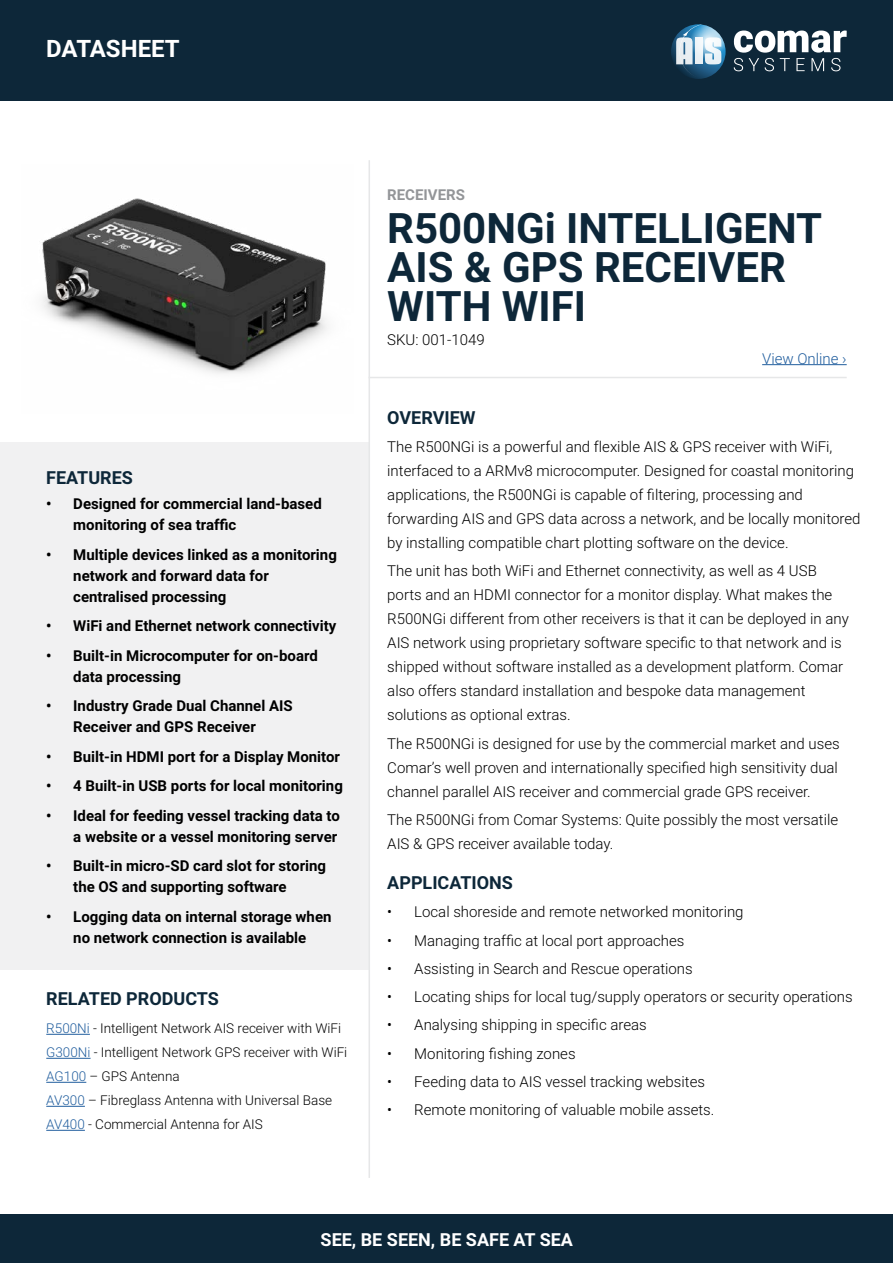
<style>
.page{position:relative;width:893px;height:1263px;background:#fff}
.page>*{position:absolute;margin:0;border:0;box-sizing:border-box;transform-origin:0 0}
.t1{font:700 42px/39px "Roboto";color:#0d2739}
.t2{font:700 24px "Roboto";color:#fff}
.t3{font:700 18px "Roboto";color:#0d2739}
.t4{font:700 18px "Roboto";color:#fff}
.t5{font:300 15px/24px "Roboto";color:#000}
.t6{font:700 15px/21px "Roboto";color:#000}
.t7{font:300 15px "Roboto";color:#215e9e}
.t8{font:700 15px "Roboto";color:#939598}
.t9{font:300 13.5px/24px "Roboto";color:#000}
.s1{color:#215e9e}
</style>
<div class="page">
<div style="left:0;top:1214px;width:893px;height:49px;background:#0d2739"></div>
<div style="left:0;top:442px;width:369px;height:527px;background:#f1f1f2"></div>
<hr style="left:369px;top:160px;width:1px;height:1018px;background:#e6e7e8">
<hr style="left:369px;top:377px;width:478px;height:1px;background:#e6e7e8">
<hr style="left:762px;top:364px;width:85px;height:1px;background:#215e9e">
<div style="left:0;top:0;width:893px;height:100px;background:#0d2739"></div>
<svg style="left:734px;top:31px;width:113px;height:40px"></svg>
<svg style="left:671px;top:24px;width:55px;height:55px;background:#85a9c0"></svg>
<img style="left:42px;top:198px;width:285px;height:176px">
<hr style="left:46px;top:1034px;width:44px;height:1px;background:#215e9e">
<hr style="left:46px;top:1058px;width:45px;height:1px;background:#215e9e">
<hr style="left:46px;top:1082px;width:40px;height:1px;background:#215e9e">
<hr style="left:46px;top:1106px;width:39px;height:1px;background:#215e9e">
<hr style="left:46px;top:1130px;width:39px;height:1px;background:#215e9e">
<h2 class="t2" style="left:46px;top:32px;width:135px">DATASHEET</h2>
<p class="t3" style="left:46px;top:465px;width:88px">FEATURES</p>
<p class="t6" style="left:73px;top:493px;width:250px;text-indent:-27px">• Designed for commercial land-based monitoring of sea traffic</p>
<p class="t6" style="left:73px;top:543px;width:265px;text-indent:-27px">• Multiple devices linked as a monitoring network and forward data for centralised processing</p>
<p class="t6" style="left:46px;top:615px;width:291px">• WiFi and Ethernet network connectivity</p>
<p class="t6" style="left:73px;top:644px;width:246px;text-indent:-27px">• Built-in Microcomputer for on-board data processing</p>
<p class="t6" style="left:73px;top:695px;width:221px;text-indent:-27px">• Industry Grade Dual Channel AIS<br>Receiver and GPS Receiver</p>
<p class="t6" style="left:46px;top:745px;width:295px">• Built-in HDMI port for a Display Monitor</p>
<p class="t6" style="left:46px;top:775px;width:298px">• 4 Built-in USB ports for local monitoring</p>
<p class="t6" style="left:46px;top:804px;width:295px;text-align:right">• Ideal for feeding vessel tracking data to a website or a vessel monitoring server</p>
<p class="t6" style="left:73px;top:855px;width:254px;text-indent:-27px">• Built-in micro-SD card slot for storing the OS and supporting software</p>
<p class="t6" style="left:46px;top:905px;width:287px;text-align:center">• Logging data on internal storage when no network connection is available</p>
<p class="t3" style="left:46px;top:986px;width:174px">RELATED PRODUCTS</p>
<p class="t9" style="left:46px;top:1016px;width:303px"><span class="s1">R500Ni</span> - Intelligent Network AIS receiver with WiFi <span class="s1">G300Ni</span> - Intelligent Network GPS receiver with WiFi <span class="s1">AG100</span> – GPS Antenna<br><span class="s1">AV300</span> – Fibreglass Antenna with Universal Base <span class="s1">AV400</span> - Commercial Antenna for AIS</p>
<p class="t8" style="left:387px;top:184px;width:79px">RECEIVERS</p>
<h1 class="t1" style="left:387px;top:207px;width:436px">R500NGi INTELLIGENT<br>AIS &amp; GPS RECEIVER<br>WITH WIFI</h1>
<p class="t5" style="left:387px;top:327px;width:99px">SKU: 001-1049</p>
<p class="t7" style="left:762px;top:348px;width:86px">View Online ›</p>
<p class="t3" style="left:387px;top:405px;width:90px">OVERVIEW</p>
<p class="t5" style="left:387px;top:434px;width:475px">The R500NGi is a powerful and flexible AIS &amp; GPS receiver with WiFi, interfaced to a ARMv8 microcomputer. Designed for coastal monitoring applications, the R500NGi is capable of filtering, processing and forwarding AIS and GPS data across a network, and be locally monitored by installing compatible chart plotting software on the device.</p>
<p class="t5" style="left:387px;top:558px;width:463px">The unit has both WiFi and Ethernet connectivity, as well as 4 USB ports and an HDMI connector for a monitor display. What makes the R500NGi different from other receivers is that it can be deployed in any AIS network using proprietary software specific to that network and is shipped without software installed as a development platform. Comar also offers standard installation and bespoke data management solutions as optional extras.</p>
<p class="t5" style="left:387px;top:731px;width:454px;text-align:justify">The R500NGi is designed for use by the commercial market and uses Comar’s well proven and internationally specified high sensitivity dual channel parallel AIS receiver and commercial grade GPS receiver.</p>
<p class="t5" style="left:387px;top:807px;width:452px">The R500NGi from Comar Systems: Quite possibly the most versatile<br>AIS &amp; GPS receiver available today.</p>
<p class="t3" style="left:387px;top:870px;width:127px">APPLICATIONS</p>
<p class="t5" style="left:387px;top:899px;width:358px">• Local shoreside and remote networked monitoring</p>
<p class="t5" style="left:387px;top:928px;width:299px">• Managing traffic at local port approaches</p>
<p class="t5" style="left:387px;top:956px;width:307px">• Assisting in Search and Rescue operations</p>
<p class="t5" style="left:387px;top:984px;width:467px">• Locating ships for local tug/supply operators or security operations</p>
<p class="t5" style="left:387px;top:1012px;width:261px">• Analysing shipping in specific areas</p>
<p class="t5" style="left:387px;top:1041px;width:190px">• Monitoring fishing zones</p>
<p class="t5" style="left:387px;top:1069px;width:319px">• Feeding data to AIS vessel tracking websites</p>
<p class="t5" style="left:387px;top:1097px;width:329px">• Remote monitoring of valuable mobile assets.</p>
<p class="t4" style="left:321px;top:1226px;width:254px">SEE, BE SEEN, BE SAFE AT SEA</p>
</div>
